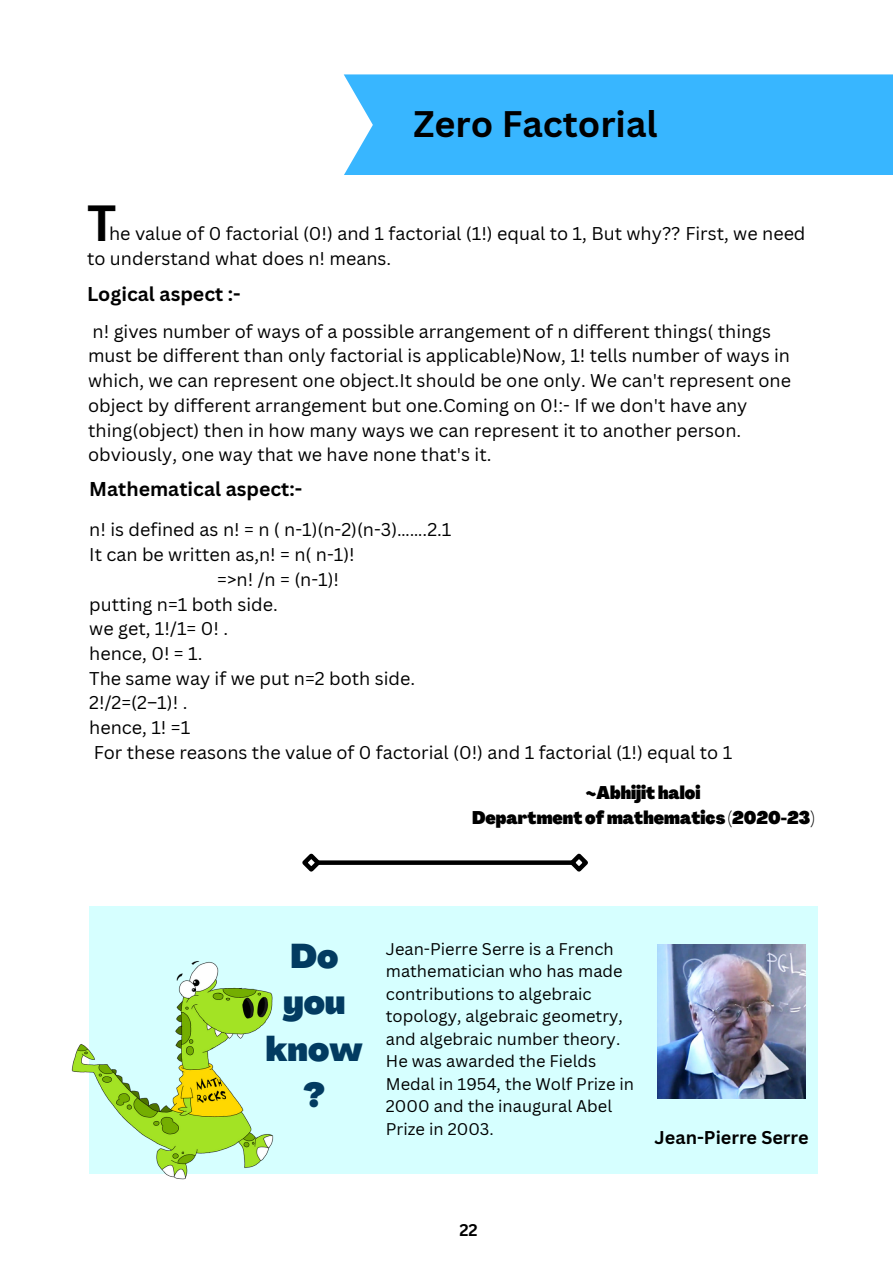
<style>
.page{position:relative;width:893px;height:1264px;background:#fff}
.page>*{position:absolute;margin:0;border:0;box-sizing:border-box;transform-origin:0 0}
.t1{font:700 49.5px "Canva Sans";color:#000}
.t2{font:700 36px "Canva Sans";color:#000}
.t3{font:900 33.75px/46.7px "Agrandir";color:#023b61;text-align:center}
.t4{font:700 19.5px "Canva Sans";color:#000}
.t5{font:18px/24.8px "Canva Sans";color:#000}
.t6{font:900 condensed 18px/24.8px "Agrandir";color:#000;text-align:center}
.t7{font:700 18px "Canva Sans";color:#000}
.t8{font:16.5px/22.5px "Canva Sans";color:#000}
.t9{font:700 16.5px "Canva Sans";color:#000}
</style>
<div class="page">
<div style="left:343px;top:74px;width:549px;height:101px;background:#38b6ff"></div>
<svg style="left:330px;top:860px;width:236px;height:4px"></svg>
<svg style="left:566px;top:853px;width:22px;height:19px"></svg>
<div style="left:89px;top:905px;width:728px;height:268px;background:#d6ffff"></div>
<img style="left:657px;top:944px;width:148px;height:154px">
<img style="left:71px;top:853px;width:259px;height:327px">
<h2 class="t2" style="left:413px;top:99px;width:245px">Zero Factorial</h2>
<h1 class="t1" style="left:87px;top:188px;width:31px">T</h1>
<p class="t5" style="left:87px;top:221px;width:720px;text-indent:22px">he value of 0 factorial (0!) and 1 factorial (1!) equal to 1, But why?? First, we need to understand what does n! means.</p>
<p class="t4" style="left:87px;top:280px;width:155px">Logical aspect :-</p>
<p class="t5" style="left:88px;top:318px;width:704px">n! gives number of ways of a possible arrangement of n different things( things must be different than only factorial is applicable)Now, 1! tells number of ways in which, we can represent one object.It should be one only. We can't represent one object by different arrangement but one.Coming on 0!:- If we don't have any thing(object) then in how many ways we can represent it to another person. obviously, one way that we have none that's it.</p>
<p class="t4" style="left:89px;top:475px;width:214px">Mathematical aspect:-</p>
<p class="t5" style="left:89px;top:517px;width:364px">n! is defined as n! = n ( n-1)(n-2)(n-3)…….2.1</p>
<p class="t5" style="left:89px;top:541px;width:267px">It can be written as,n! = n( n-1)!</p>
<p class="t5" style="left:217px;top:566px;width:123px">=&gt;n! /n = (n-1)!</p>
<p class="t5" style="left:89px;top:591px;width:190px">putting n=1 both side.</p>
<p class="t5" style="left:89px;top:616px;width:140px">we get, 1!/1= 0! .</p>
<p class="t5" style="left:89px;top:640px;width:115px">hence, 0! = 1.</p>
<p class="t5" style="left:89px;top:665px;width:327px">The same way if we put n=2 both side.</p>
<p class="t5" style="left:89px;top:690px;width:100px">2!/2=(2–1)! .</p>
<p class="t5" style="left:89px;top:715px;width:103px">hence, 1! =1</p>
<p class="t5" style="left:94px;top:739px;width:640px">For these reasons the value of 0 factorial (0!) and 1 factorial (1!) equal to 1</p>
<p class="t6" style="left:472px;top:782px;width:344px">~Abhijit haloi<br>Department of mathematics (2020-23)</p>
<h3 class="t3" style="left:266px;top:935px;width:98px">Do you know ?</h3>
<p class="t8" style="left:386px;top:937px;width:250px">Jean-Pierre Serre is a French mathematician who has made contributions to algebraic topology, algebraic geometry, and algebraic number theory.<br>He was awarded the Fields<br>Medal in 1954, the Wolf Prize in<br>2000 and the inaugural Abel<br>Prize in 2003.</p>
<p class="t7" style="left:654px;top:1124px;width:155px">Jean-Pierre Serre</p>
<p class="t9" style="left:459px;top:1218px;width:20px">22</p>
</div>
